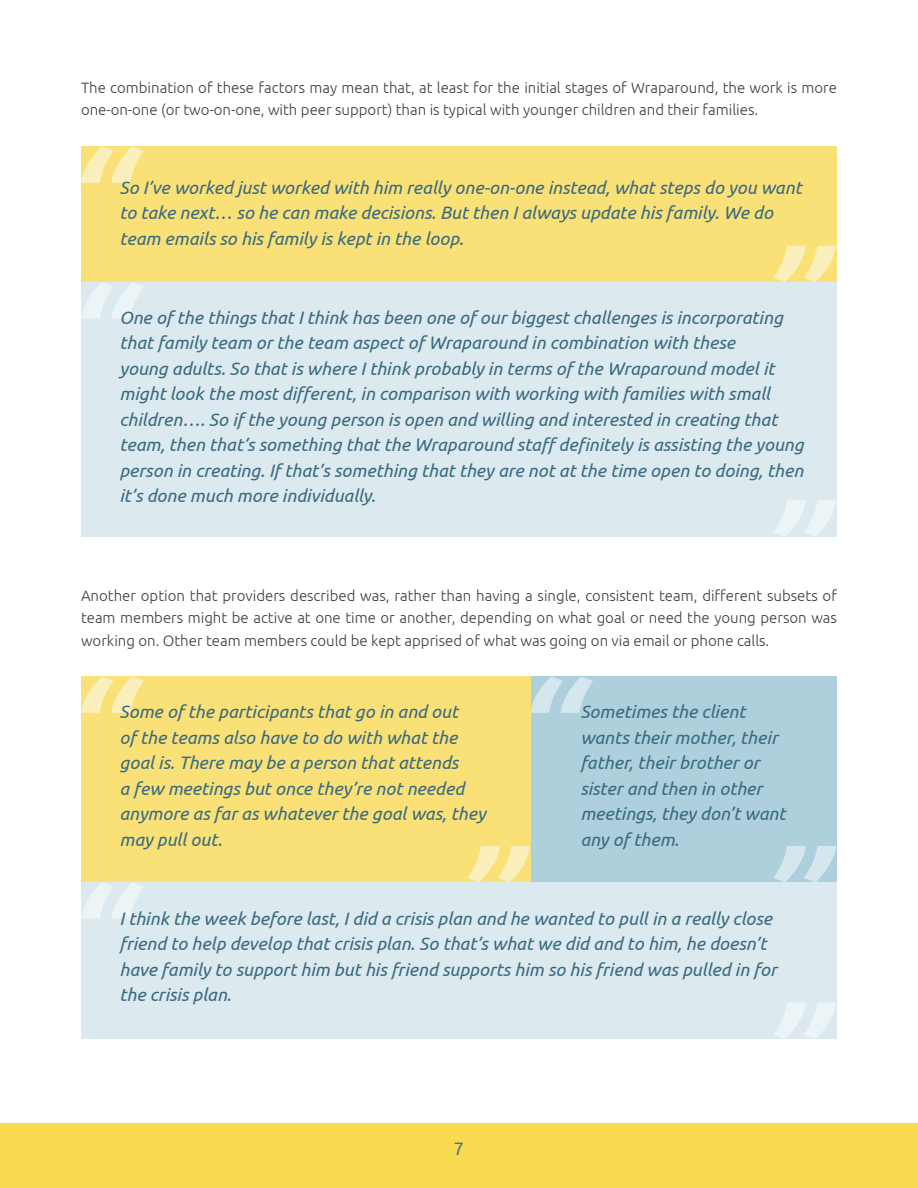
<style>
.page{position:relative;width:918px;height:1188px;background:#fff}
.page>*{position:absolute;margin:0;border:0;box-sizing:border-box;transform-origin:0 0}
.quote{font:italic 18px/25.5px "Ubuntu";color:#3a6a80}
.t1{font:18px "Ubuntu";color:#4f7388}
.main_body{font:300 15px/22.5px "Ubuntu";color:#3e3e3f;text-align:justify}
</style>
<div class="page">
<div style="left:0;top:1124px;width:918px;height:64px;background:#f8da4f"></div>
<div style="left:530px;top:676px;width:307px;height:206px;background:#add0dc"></div>
<svg style="left:530px;top:676px;width:63px;height:37px"></svg>
<svg style="left:773px;top:846px;width:63px;height:36px"></svg>
<div style="left:81px;top:146px;width:756px;height:136px;background:#f9e178"></div>
<div style="left:81px;top:676px;width:449px;height:206px;background:#f9e178"></div>
<div style="left:81px;top:282px;width:756px;height:255px;background:#dceaef"></div>
<div style="left:81px;top:882px;width:756px;height:157px;background:#dceaef"></div>
<svg style="left:81px;top:146px;width:63px;height:37px"></svg>
<svg style="left:81px;top:676px;width:63px;height:37px"></svg>
<svg style="left:81px;top:282px;width:62px;height:36px"></svg>
<svg style="left:81px;top:883px;width:62px;height:36px"></svg>
<svg style="left:773px;top:246px;width:63px;height:36px"></svg>
<svg style="left:467px;top:846px;width:63px;height:36px"></svg>
<svg style="left:774px;top:500px;width:62px;height:36px"></svg>
<svg style="left:774px;top:1003px;width:62px;height:36px"></svg>
<p class="main_body" style="left:81px;top:76px;width:758px">The combination of these factors may mean that, at least for the initial stages of Wraparound, the work is more one-on-one (or two-on-one, with peer support) than is typical with younger children and their families.</p>
<p class="quote" style="left:119px;top:174px;width:684px">So I’ve worked just worked with him really one-on-one instead, what steps do you want to take next… so he can make decisions. But then I always update his family. We do team emails so his family is kept in the loop.</p>
<p class="quote" style="left:119px;top:304px;width:686px">One of the things that I think has been one of our biggest challenges is incorporating that family team or the team aspect of Wraparound in combination with these<br>young adults. So that is where I think probably in terms of the Wraparound model it might look the most different, in comparison with working with families with small children…. So if the young person is open and willing and interested in creating that team, then that’s something that the Wraparound staff definitely is assisting the young person in creating. If that’s something that they are not at the time open to doing, then it’s done much more individually.</p>
<p class="main_body" style="left:81px;top:584px;width:758px">Another option that providers described was, rather than having a single, consistent team, different subsets of team members might be active at one time or another, depending on what goal or need the young person was working on. Other team members could be kept apprised of what was going on via email or phone calls.</p>
<p class="quote" style="left:119px;top:698px;width:368px">Some of the participants that go in and out<br>of the teams also have to do with what the goal is. There may be a person that attends<br>a few meetings but once they’re not needed anymore as far as whatever the goal was, they may pull out.</p>
<p class="quote" style="left:580px;top:698px;width:207px">Sometimes the client wants their mother, their father, their brother or sister and then in other meetings, they don’t want any of them.</p>
<p class="quote" style="left:119px;top:905px;width:659px">I think the week before last, I did a crisis plan and he wanted to pull in a really close friend to help develop that crisis plan. So that’s what we did and to him, he doesn’t have family to support him but his friend supports him so his friend was pulled in for the crisis plan.</p>
<p class="t1" style="left:454px;top:1137px;width:12px">7</p>
</div>
